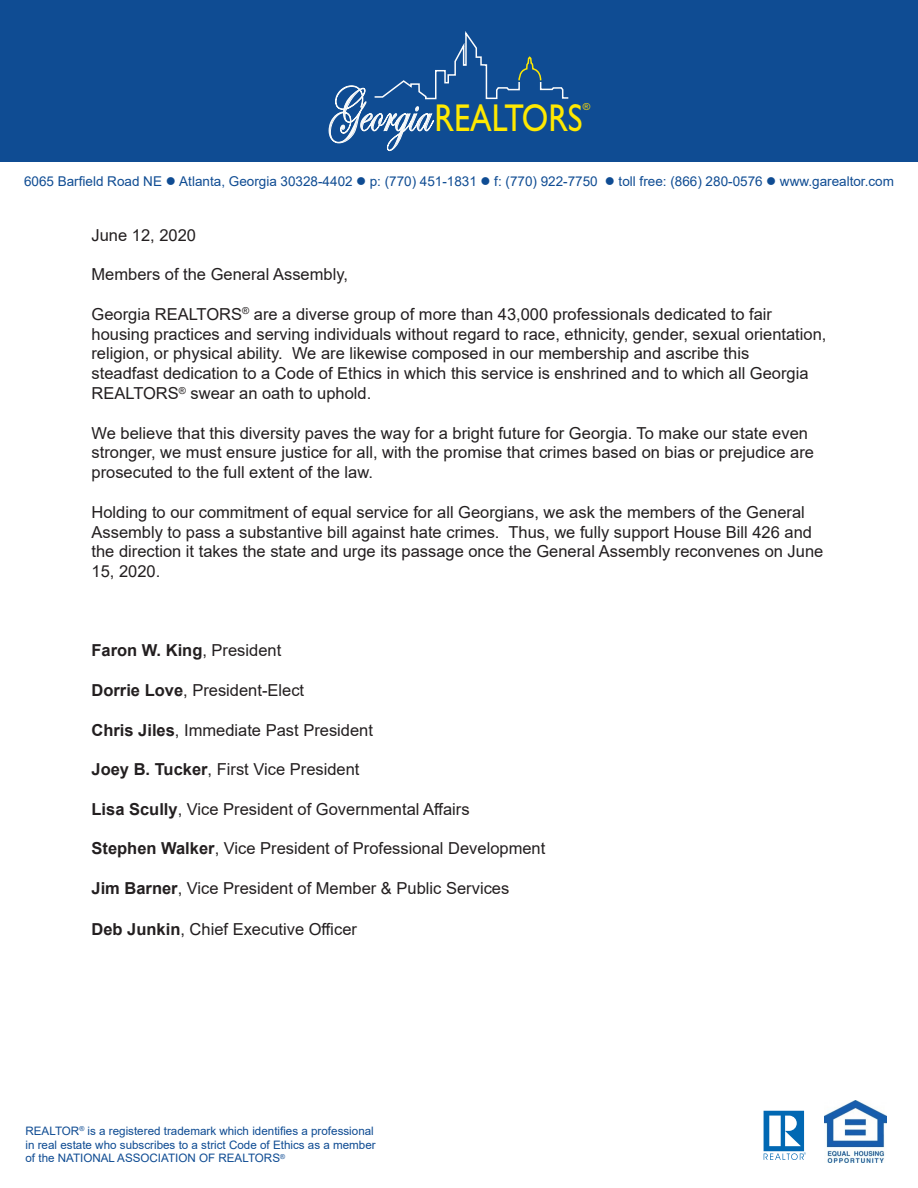
<style>
.page{position:relative;width:918px;height:1188px;background:#fff}
.page>*{position:absolute;margin:0;border:0;box-sizing:border-box;transform-origin:0 0}
.t1{font:39px "Gill Sans";color:#ffe901;scale:.83 1}
.t2{font:16.5px/19.8px "Arial";color:#231f20}
.t3{font:700 16.5px "Arial";color:#231f20}
.t4{font:13.5px "Arial";color:#0f4c93}
.t5{font:11.7px/14px "Arial";color:#0f4c93}
.t6{font:condensed 9.75px "Gill Sans";color:#fad706;scale:1.05 1}
.s1{font-family:"Edwardian Script ITC";font-size:62.25px;color:#fafbfa}
.s2{font-weight:400}
.s3{font-weight:700}
</style>
<div class="page">
<div style="left:0;top:0;width:918px;height:162px;background:#0f4c93"></div>
<img style="left:824px;top:1101px;width:62px;height:62px">
<svg style="left:764px;top:1111px;width:42px;height:49px"></svg>
<svg style="left:374px;top:31px;width:195px;height:69px"></svg>
<h1 class="t1" style="left:327px;top:95px;width:310px"><span class="s1">Georgia</span> REALTORS</h1>
<p class="t6" style="left:583px;top:101px;width:9px">®</p>
<p class="t4" style="left:24px;top:172px;width:871px">6065 Barfield Road NE ● Atlanta, Georgia 30328-4402 ● p: (770) 451-1831 ● f: (770) 922-7750 ● toll free: (866) 280-0576 ● www.garealtor.com</p>
<p class="t2" style="left:92px;top:225px;width:106px">June 12, 2020</p>
<p class="t2" style="left:92px;top:264px;width:258px">Members of the General Assembly,</p>
<p class="t2" style="left:91px;top:304px;width:736px">Georgia REALTORS<sup>®</sup> are a diverse group of more than 43,000 professionals dedicated to fair housing practices and serving individuals without regard to race, ethnicity, gender, sexual orientation, religion, or physical ability. We are likewise composed in our membership and ascribe this<br>steadfast dedication to a Code of Ethics in which this service is enshrined and to which all Georgia REALTORS<sup>®</sup> swear an oath to uphold.</p>
<p class="t2" style="left:92px;top:423px;width:724px">We believe that this diversity paves the way for a bright future for Georgia. To make our state even stronger, we must ensure justice for all, with the promise that crimes based on bias or prejudice are prosecuted to the full extent of the law.</p>
<p class="t2" style="left:92px;top:502px;width:733px">Holding to our commitment of equal service for all Georgians, we ask the members of the General Assembly to pass a substantive bill against hate crimes. Thus, we fully support House Bill 426 and the direction it takes the state and urge its passage once the General Assembly reconvenes on June 15, 2020.</p>
<p class="t3" style="left:92px;top:639px;width:191px">Faron W. King<span class="s2">, President</span></p>
<p class="t2" style="left:92px;top:680px;width:214px"><span class="s3">Dorrie Love</span>, President-Elect</p>
<p class="t2" style="left:92px;top:720px;width:283px"><span class="s3">Chris Jiles</span>, Immediate Past President</p>
<p class="t2" style="left:92px;top:759px;width:270px"><span class="s3">Joey B. Tucker</span>, First Vice President</p>
<p class="t2" style="left:92px;top:799px;width:380px"><span class="s3">Lisa Scully</span>, Vice President of Governmental Affairs</p>
<p class="t2" style="left:92px;top:839px;width:455px"><span class="s3">Stephen Walker</span>, Vice President of Professional Development</p>
<p class="t2" style="left:92px;top:878px;width:419px"><span class="s3">Jim Barner</span>, Vice President of Member &amp; Public Services</p>
<p class="t2" style="left:92px;top:920px;width:267px"><span class="s3">Deb Junkin</span>, Chief Executive Officer</p>
<p class="t5" style="left:26px;top:1123px;width:352px">REALTOR<sup>®</sup> is a registered trademark which identifies a professional in real estate who subscribes to a strict Code of Ethics as a member of the NATIONAL ASSOCIATION OF REALTORS<sup>®</sup></p>
</div>
